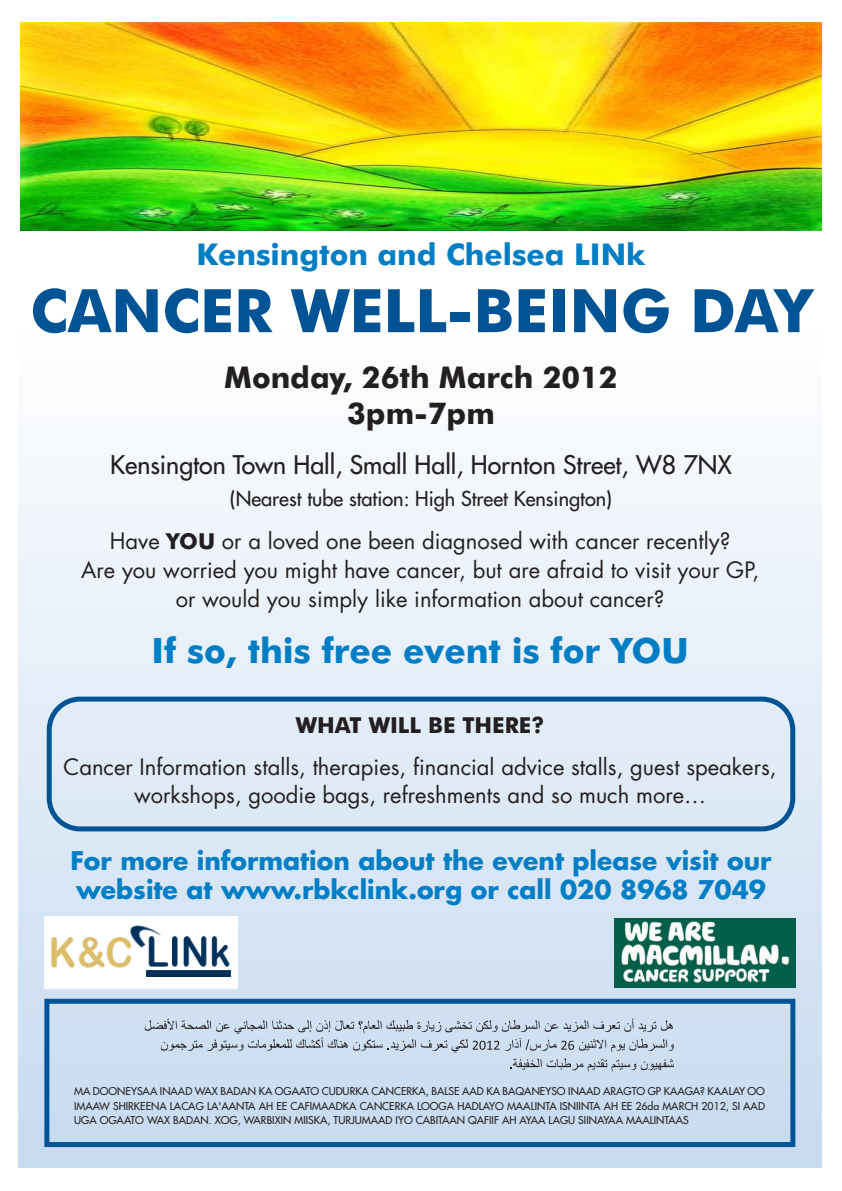
<style>
.page{position:relative;width:842px;height:1191px;background:#fff}
.page>*{position:absolute;margin:0;border:0;box-sizing:border-box;transform-origin:0 0}
.t1{font:700 60px "Futura BT";color:#005495}
.t2{font:700 35px "Futura BT";color:#007ec5}
.t3{font:700 30px/36px "Futura BT";color:#231f20;text-align:center}
.t4{font:700 30px "Futura BT";color:#007ec5}
.t5{font:700 25px/29px "Futura";color:#007ec5}
.t6{font:25px "Futura";color:#231f20}
.t7{font:22px/28.9px "Futura";color:#231f20;text-align:center}
.t8{font:700 22px "Futura BT";color:#231f20}
.t9{font:20px "Futura";color:#231f20}
.t10{font:10.5px/14.3px "Futura";color:#231f20;text-align:justify}
.s1{font-family:"Futura BT";font-weight:700}
</style>
<div class="page">
<div style="left:19px;top:325px;width:802px;height:842px;background:linear-gradient(to bottom,#fdfefe,#c4d9ef)"></div>
<img style="left:21px;top:23px;width:800px;height:207px">
<svg style="left:47px;top:696px;width:748px;height:135px;background:#cedfee"></svg>
<div style="left:44px;top:916px;width:194px;height:72px;background:#fff"></div>
<img style="left:51px;top:925px;width:179px;height:51px">
<img style="left:615px;top:918px;width:180px;height:69px">
<svg style="left:145px;top:1018px;width:529px;height:34px;background:#bbcada"></svg>
<svg style="left:510px;top:1058px;width:164px;height:14px;background:#b4c1d2"></svg>
<div style="left:44px;top:998px;width:751px;height:149px;border:5px solid #005495"></div>
<h3 class="t4" style="left:196px;top:242px;width:451px">Kensington and Chelsea LINk</h3>
<h1 class="t1" style="left:30px;top:287px;width:783px">CANCER WELL-BEING DAY</h1>
<h3 class="t3" style="left:224px;top:362px;width:395px">Monday, 26th March 2012<br>3pm-7pm</h3>
<h3 class="t6" style="left:110px;top:452px;width:623px">Kensington Town Hall, Small Hall, Hornton Street, W8 7NX</h3>
<h3 class="t9" style="left:230px;top:489px;width:384px">(Nearest tube station: High Street Kensington)</h3>
<h3 class="t7" style="left:81px;top:528px;width:679px">Have <span class="s1">YOU</span> or a loved one been diagnosed with cancer recently?<br>Are you worried you might have cancer, but are afraid to visit your GP, or would you simply like information about cancer?</h3>
<h2 class="t2" style="left:152px;top:636px;width:539px">If so, this free event is for YOU</h2>
<h3 class="t8" style="left:296px;top:716px;width:250px">WHAT WILL BE THERE?</h3>
<h3 class="t7" style="left:64px;top:754px;width:714px">Cancer Information stalls, therapies, financial advice stalls, guest speakers, workshops, goodie bags, refreshments and so much more…</h3>
<h3 class="t5" style="left:70px;top:848px;width:703px">For more information about the event please visit our website at www.rbkclink.org or call 020 8968 7049</h3>
<p class="t10" style="left:74px;top:1084px;width:692px">MA DOONEYSAA INAAD WAX BADAN KA OGAATO CUDURKA CANCERKA, BALSE AAD KA BAQANEYSO INAAD ARAGTO GP KAAGA? KAALAY OO IMAAW SHIRKEENA LACAG LA'AANTA AH EE CAFIMAADKA CANCERKA LOOGA HADLAYO MAALINTA ISNIINTA AH EE 26da MARCH 2012, SI AAD UGA OGAATO WAX BADAN. XOG, WARBIXIN MIISKA, TURJUMAAD IYO CABITAAN QAFIIF AH AYAA LAGU SIINAYAA MAALINTAAS</p>
</div>
